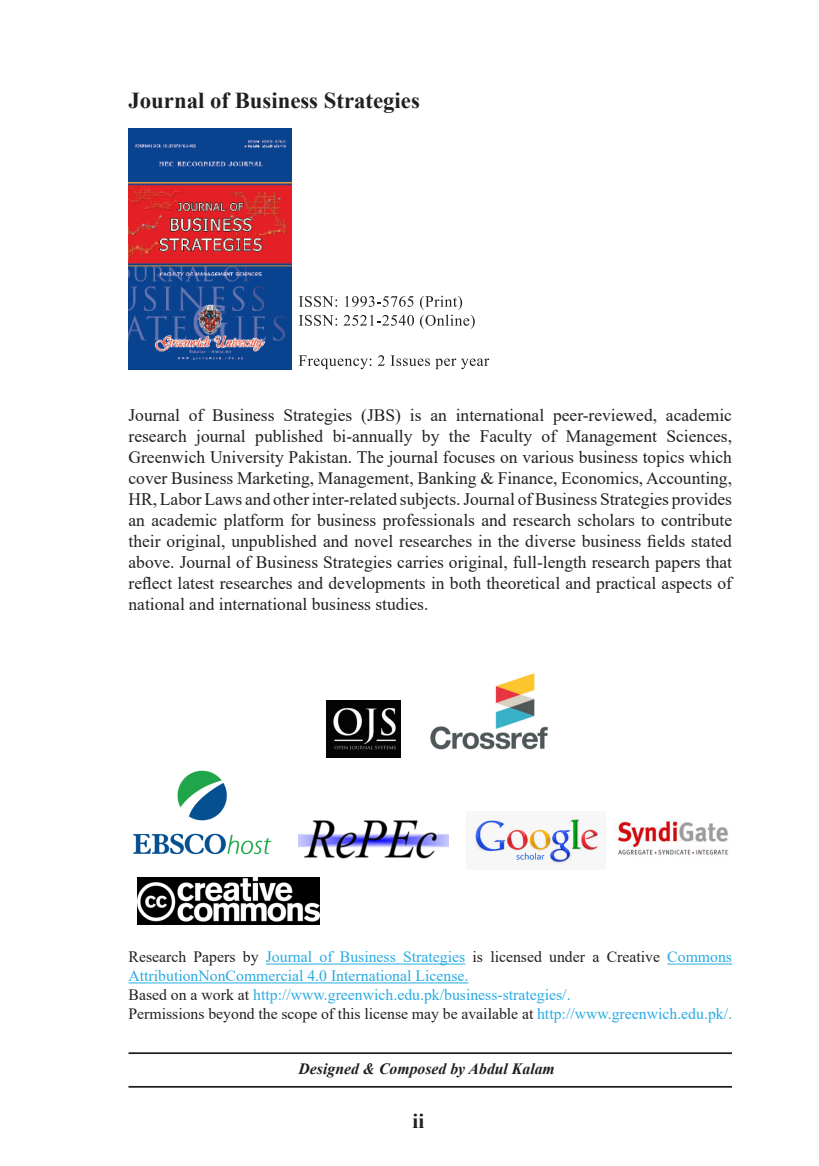
<style>
.page{position:relative;width:819px;height:1166px;background:#fff}
.page>*{position:absolute;margin:0;border:0;box-sizing:border-box;transform-origin:0 0}
.t1{font:700 22.75px "Times New Roman";color:#231f20}
.t2{font:700 21px "Times New Roman";color:#231f20}
.t3{font:17.5px/21px "Times New Roman";color:#231f20;text-align:justify}
.t4{font:15.75px/18.9px "Times New Roman";color:#29abe2}
.t5{font:15.75px "Times New Roman";color:#231f20}
.t6{font:italic 700 15.75px "Times New Roman";color:#231f20}
.s1{color:#231f20}
.s2{color:#29abe2}
</style>
<div class="page">
<img style="left:129px;top:129px;width:163px;height:240px">
<svg style="left:299px;top:296px;width:38px;height:11px"></svg>
<svg style="left:345px;top:296px;width:69px;height:11px"></svg>
<svg style="left:299px;top:315px;width:38px;height:11px"></svg>
<svg style="left:344px;top:315px;width:70px;height:11px"></svg>
<svg style="left:420px;top:296px;width:55px;height:33px"></svg>
<svg style="left:299px;top:355px;width:72px;height:14px"></svg>
<svg style="left:378px;top:355px;width:111px;height:14px"></svg>
<hr style="left:266px;top:963px;width:199px;height:1px;background:#29abe2">
<hr style="left:667px;top:963px;width:65px;height:1px;background:#29abe2">
<hr style="left:129px;top:982px;width:339px;height:1px;background:#29abe2">
<hr style="left:129px;top:1052px;width:603px;height:2px;background:#231f20">
<hr style="left:129px;top:1085px;width:603px;height:2px;background:#231f20">
<img style="left:473px;top:818px;width:127px;height:46px">
<img style="left:617px;top:821px;width:111px;height:34px">
<img style="left:430px;top:673px;width:118px;height:77px">
<img style="left:133px;top:770px;width:139px;height:85px">
<img style="left:299px;top:820px;width:149px;height:39px">
<img style="left:326px;top:700px;width:74px;height:58px">
<img style="left:137px;top:877px;width:182px;height:47px">
<p class="t1" style="left:129px;top:84px;width:293px">Journal of Business Strategies</p>
<p class="t3" style="left:129px;top:404px;width:605px">Journal of Business Strategies (JBS) is an international peer-reviewed, academic research journal published bi-annually by the Faculty of Management Sciences, Greenwich University Pakistan. The journal focuses on various business topics which cover Business Marketing, Management, Banking &amp; Finance, Economics, Accounting, HR, Labor Laws and other inter-related subjects. Journal of Business Strategies provides an academic platform for business professionals and research scholars to contribute their original, unpublished and novel researches in the diverse business fields stated above. Journal of Business Strategies carries original, full-length research papers that reflect latest researches and developments in both theoretical and practical aspects of national and international business studies.</p>
<p class="t4" style="left:129px;top:947px;width:605px"><span class="s1">Research Papers by</span> Journal of Business Strategies <span class="s1">is licensed under a Creative</span> Commons<br>AttributionNonCommercial 4.0 International License.</p>
<p class="t4" style="left:129px;top:984px;width:444px"><span class="s1">Based on a work at</span> http://www.greenwich.edu.pk/business-strategies/.</p>
<p class="t5" style="left:129px;top:1002px;width:605px">Permissions beyond the scope of this license may be available at <span class="s2">http://www.greenwich.edu.pk/.</span></p>
<p class="t6" style="left:299px;top:1057px;width:258px">Designed &amp; Composed by Abdul Kalam</p>
<p class="t2" style="left:413px;top:1105px;width:13px">ii</p>
</div>
